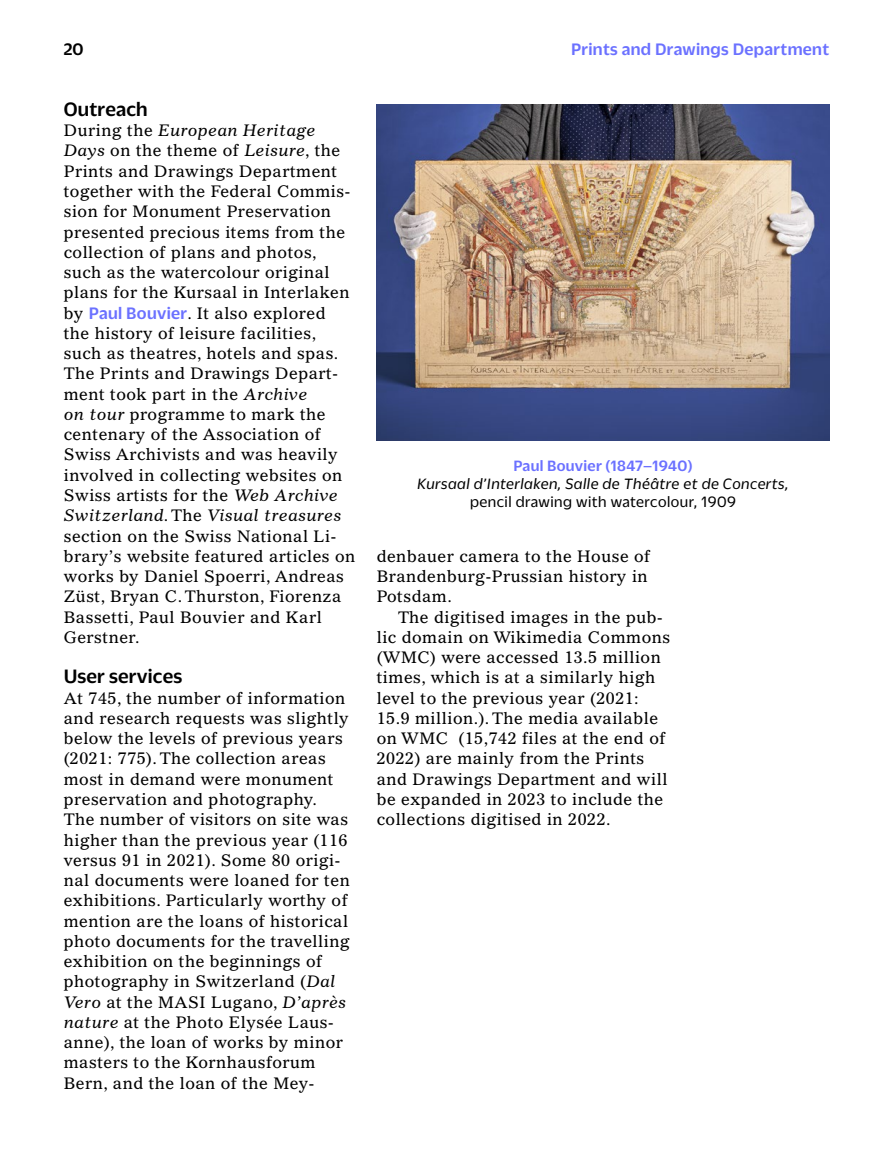
<style>
.page{position:relative;width:893px;height:1149px;background:#fff}
.page>*{position:absolute;margin:0;border:0;box-sizing:border-box;transform-origin:0 0}
._5_Untertitel{font:500 21px "Duplicate Sans";letter-spacing:.01em;color:#000}
.t1{font:500 18px "Duplicate Sans";letter-spacing:.02em;color:#6b71ff}
.t2{font:500 18px "Duplicate Sans";color:#000}
._6_1_Text_oE{font:16.2px/20.2px "Gazette LT Std";letter-spacing:.03em;color:#000}
._6_2_Text{font:16.2px/20.2px "Gazette LT Std";letter-spacing:.03em;color:#000}
._7_BU{font:italic 16.2px "Duplicate Sans";letter-spacing:.03em;color:#000}
._7_BU-2{font:16.2px "Duplicate Sans";letter-spacing:.03em;color:#000}
._7_BU-3{font:500 16.2px "Duplicate Sans";letter-spacing:.02em;color:#6b71ff}
.s1{font-style:italic}
.s2{font-family:"Duplicate Sans";font-weight:500;font-size:18px;color:#6b71ff}
</style>
<div class="page">
<img style="left:377px;top:104px;width:452px;height:336px">
<p class="t2" style="left:64px;top:37px;width:21px">20</p>
<h3 class="_5_Untertitel" style="left:64px;top:95px;width:85px">Outreach</h3>
<p class="_6_1_Text_oE" style="left:64px;top:120px;width:293px">During the <span class="s1">European Heritage<br>Days</span> on the theme of <span class="s1">Leisure</span>, the<br>Prints and Drawings Department together with the Federal Commis&shy;sion for Monument Preservation presented precious items from the collection of plans and photos, such as the watercolour original plans for the Kursaal in Interlaken by <span class="s2">Paul Bouvier</span>. It also explored<br>the history of leisure facilities, such as theatres, hotels and spas.<br>The Prints and Drawings Depart&shy;ment took part in the <span class="s1">Archive<br>on tour</span> programme to mark the centenary of the Association of<br>Swiss Archivists and was heavily involved in collecting websites on<br>Swiss artists for the <span class="s1">Web Archive<br>Switzerland</span>. The <span class="s1">Visual treasures </span>section on the Swiss National Li&shy;brary’s website featured articles on works by Daniel Spoerri, Andreas<br>Züst, Bryan C. Thurston, Fiorenza<br>Bassetti, Paul Bouvier and Karl<br>Gerstner.</p>
<h3 class="_5_Untertitel" style="left:64px;top:662px;width:120px">User services</h3>
<p class="_6_1_Text_oE" style="left:64px;top:687px;width:288px">At 745, the number of information and research requests was slightly below the levels of previous years (2021: 775). The collection areas most in demand were monument preservation and photography.<br>The number of visitors on site was higher than the previous year (116 versus 91 in 2021). Some 80 origi&shy;nal documents were loaned for ten exhibitions. Particularly worthy of mention are the loans of historical photo documents for the travelling exhibition on the beginnings of photography in Switzerland (<span class="s1">Dal<br>Vero</span> at the MASI Lugano, <span class="s1">D’après nature</span> at the Photo Elysée Laus&shy;anne), the loan of works by minor masters to the Kornhausforum<br>Bern, and the loan of the Mey-</p>
<p class="t1" style="left:571px;top:37px;width:260px">Prints and Drawings Department</p>
<p class="_7_BU-3" style="left:513px;top:455px;width:181px">Paul Bouvier (1847–1940)</p>
<p class="_7_BU" style="left:417px;top:473px;width:373px">Kursaal d’Interlaken, Salle de Théâtre et de Concerts,</p>
<p class="_7_BU-2" style="left:470px;top:491px;width:267px">pencil drawing with watercolour, 1909</p>
<p class="_6_1_Text_oE" style="left:377px;top:545px;width:275px">denbauer camera to the House of<br>Brandenburg-Prussian history in<br>Potsdam.</p>
<p class="_6_2_Text" style="left:377px;top:606px;width:295px;text-indent:21px">The digitised images in the pub&shy;lic domain on Wikimedia Commons (WMC) were accessed 13.5 million times, which is at a similarly high level to the previous year (2021:<br>15.9 million.). The media available on WMC (15,742 files at the end of<br>2022) are mainly from the Prints and Drawings Department and will be expanded in 2023 to include the collections digitised in 2022.</p>
</div>
